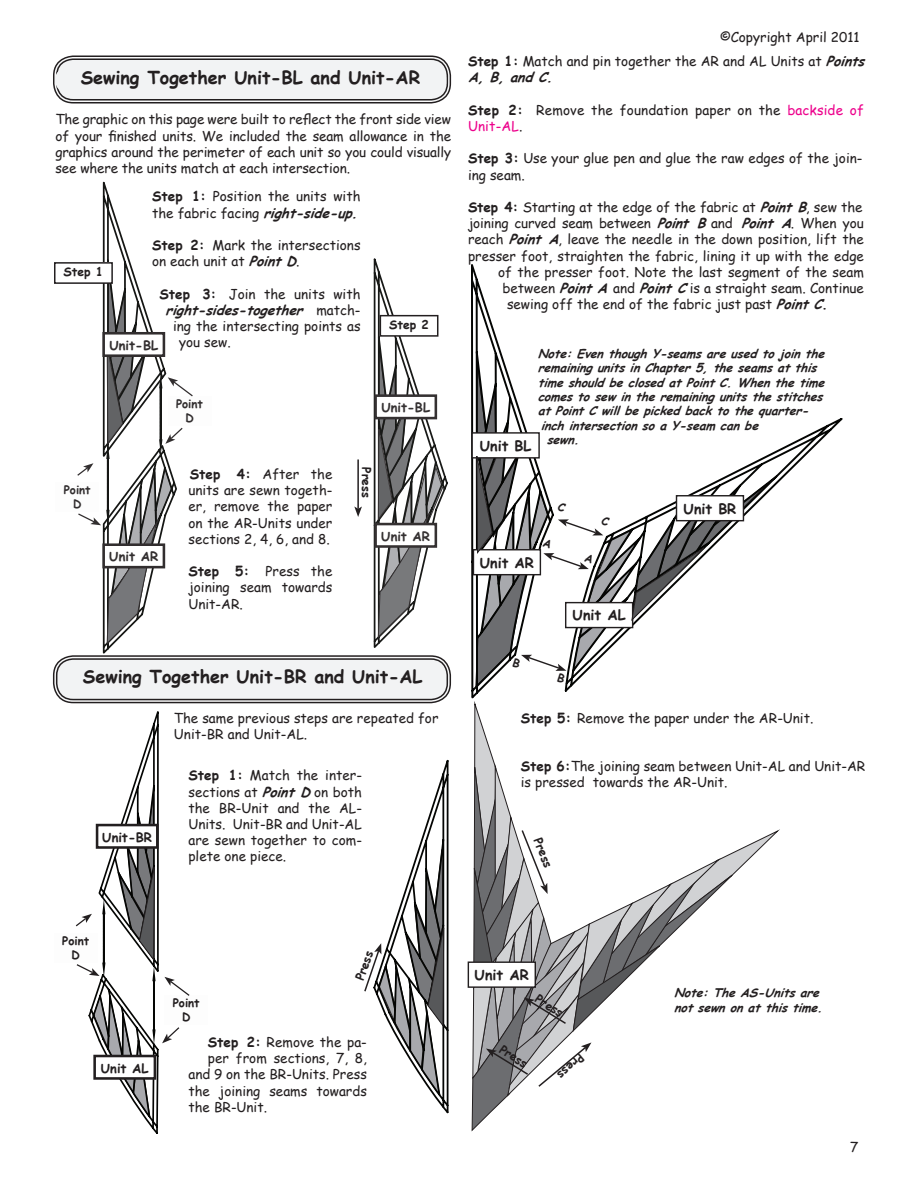
<style>
.page{position:relative;width:918px;height:1188px;background:#fff}
.page>*{position:absolute;margin:0;border:0;box-sizing:border-box;transform-origin:0 0}
.t1{font:700 18px "Comic Sans MS";color:#231f20}
.t2{font:700 14.25px "Comic Sans MS";color:#231f20}
.t3{font:13.5px/16.2px "Comic Sans MS";color:#231f20}
.t4{font:italic 700 13.5px "Comic Sans MS";color:#231f20}
.t5{font:700 12.9px "Comic Sans MS";color:#231f20}
.t6{font:italic 700 12px/14.4px "Comic Sans MS";color:#231f20}
.t7{font:700 12px "Comic Sans MS";color:#231f20}
.t8{font:700 11.55px/13.8px "Comic Sans MS";color:#231f20;text-align:center}
.s1{font-weight:700}
.s2{font-weight:700;font-style:italic}
.s3{font-weight:400;font-style:normal}
.s4{color:#ed028c}
</style>
<div class="page">
<div style="left:55px;top:58px;width:394px;height:43px;background:#f2f3f4;border-radius:18px"></div>
<div style="left:53px;top:56px;width:398px;height:48px;border:1px solid #231f20;border-radius:20px"></div>
<div style="left:56px;top:59px;width:392px;height:41px;border:1px solid #231f20;border-radius:16px"></div>
<div style="left:56px;top:69px;width:390px;height:22px;background:#f2f3f4;border-radius:9px"></div>
<div style="left:55px;top:658px;width:394px;height:43px;background:#f2f3f4;border-radius:18px"></div>
<div style="left:53px;top:655px;width:398px;height:48px;border:1px solid #231f20;border-radius:20px"></div>
<div style="left:56px;top:658px;width:392px;height:42px;border:1px solid #231f20;border-radius:16px"></div>
<div style="left:468px;top:961px;width:68px;height:27px;border:1px solid #231f20"></div>
<hr style="left:357px;top:459px;width:2px;height:50px;background:#231f20">
<svg style="left:354px;top:506px;width:8px;height:11px"></svg>
<svg style="left:77px;top:181px;width:116px;height:473px"></svg>
<svg style="left:373px;top:258px;width:75px;height:390px"></svg>
<div style="left:376px;top:524px;width:60px;height:23px;background:#fff"></div>
<div style="left:374px;top:523px;width:63px;height:25px;border:3px solid #231f20"></div>
<div style="left:376px;top:396px;width:60px;height:22px;background:#fff"></div>
<div style="left:374px;top:394px;width:63px;height:25px;border:3px solid #231f20"></div>
<div style="left:380px;top:316px;width:58px;height:20px;background:#fff"></div>
<div style="left:380px;top:315px;width:58px;height:22px;border:2px solid #231f20"></div>
<div style="left:55px;top:263px;width:57px;height:20px;background:#fff"></div>
<div style="left:54px;top:262px;width:59px;height:22px;border:2px solid #231f20"></div>
<svg style="left:75px;top:711px;width:115px;height:423px"></svg>
<svg style="left:364px;top:759px;width:85px;height:355px"></svg>
<svg style="left:779px;top:418px;width:64px;height:64px"></svg>
<svg style="left:469px;top:264px;width:310px;height:867px"></svg>
<p class="t1" style="left:81px;top:64px;width:341px">Sewing Together Unit-BL and Unit-AR</p>
<p class="t3" style="left:56px;top:111px;width:397px;text-align:justify">The graphic on this page were built to reflect the front side view of your finished units. We included the seam allowance in the graphics around the perimeter of each unit so you could visually see where the units match at each intersection.</p>
<p class="t3" style="left:152px;top:188px;width:213px"><span class="s1">Step 1:</span> Position the units with t h e fa b r i c fac i ng <span class="s2">right-side-up.</span></p>
<p class="t3" style="left:152px;top:236px;width:210px"><span class="s1">Step 2:</span> Mark the intersections on each unit at <span class="s2">PointD</span>.</p>
<p class="t3" style="left:160px;top:285px;width:203px"><span class="s1">Step 3:</span> Join the units with</p>
<p class="t4" style="left:166px;top:300px;width:197px">right-sides-together <span class="s3">m a t c h -</span></p>
<p class="t3" style="left:173px;top:317px;width:189px">ing the intersecting points as</p>
<p class="t3" style="left:179px;top:334px;width:53px">you sew.</p>
<p class="t7" style="left:64px;top:263px;width:41px">Step 1</p>
<p class="t7" style="left:389px;top:316px;width:41px">Step 2</p>
<p class="t5" style="left:109px;top:336px;width:50px">Unit-BL</p>
<p class="t8" style="left:64px;top:483px;width:28px">Point<br>D</p>
<p class="t8" style="left:176px;top:396px;width:28px">Point<br>D</p>
<p class="t5" style="left:109px;top:547px;width:50px">Unit AR</p>
<p class="t3" style="left:188px;top:465px;width:146px;text-align:justify"><span class="s1">Step 4:</span> After the units are sewn togeth&shy;er, remove the paper on the AR-Units under sections 2, 4, 6, and 8.</p>
<p class="t3" style="left:188px;top:563px;width:146px;text-align:justify"><span class="s1">Step 5:</span> Press the joining seam towards Unit-AR.</p>
<p class="t5" style="left:381px;top:398px;width:50px">Unit-BL</p>
<p class="t7" style="left:375px;top:467px;width:32px;rotate:90deg">Press</p>
<p class="t5" style="left:381px;top:527px;width:50px">Unit AR</p>
<p class="t3" style="left:720px;top:29px;width:141px">©Copyright April 2011</p>
<p class="t3" style="left:468px;top:53px;width:404px"><span class="s1">Step 1:</span> Match and pin together the AR and AL Units at <span class="s2">Points<br>A,B,andC.</span></p>
<p class="t3" style="left:468px;top:101px;width:397px"><span class="s1">Step 2:</span> Remove the foundation paper on the <span class="s4">backside of<br>Unit-AL</span>.</p>
<p class="t3" style="left:468px;top:150px;width:396px"><span class="s1">Step 3:</span> Use your glue pen and glue the raw edges of the join&shy;ing seam.</p>
<p class="t3" style="left:468px;top:199px;width:396px"><span class="s1">Step 4:</span> Starting at the edge of the fabric at <span class="s2">PointB</span>, sew the</p>
<p class="t3" style="left:468px;top:215px;width:398px">joining curved seam between <span class="s2">Point B</span>and <span class="s2">Point A</span>. When you</p>
<p class="t3" style="left:468px;top:231px;width:397px">reach <span class="s2">Point A</span>, leave the needle in the down position, lift the</p>
<p class="t3" style="left:468px;top:247px;width:398px">presser foot, straighten the fabric, lining it up with the edge</p>
<p class="t3" style="left:498px;top:263px;width:368px">of the presser foot. Note the last segment of the seam</p>
<p class="t3" style="left:503px;top:280px;width:363px">between <span class="s2">PointA</span>and <span class="s2">PointC</span>is a straight seam. Continue</p>
<p class="t3" style="left:507px;top:296px;width:323px">sewing off the end of the fabric just past <span class="s2">PointC</span><span class="s1">.</span></p>
<p class="t6" style="left:538px;top:346px;width:293px">Note:EventhoughY-seamsareusedtojointhe</p>
<p class="t6" style="left:538px;top:360px;width:286px">remainingunitsinChapter5,theseamsatthis</p>
<p class="t6" style="left:538px;top:375px;width:293px">timeshouldbeclosedatPointC.Whenthetime</p>
<p class="t6" style="left:538px;top:389px;width:292px">comestosewintheremainingunitsthestitches</p>
<p class="t6" style="left:538px;top:403px;width:278px">atPointCwillbepickedbacktothequarter-</p>
<p class="t6" style="left:541px;top:418px;width:224px">inchintersectionsoaY-seamcanbe</p>
<p class="t6" style="left:547px;top:432px;width:39px">sewn.</p>
<p class="t2" style="left:480px;top:435px;width:53px">Unit BL</p>
<p class="t2" style="left:480px;top:552px;width:56px">Unit AR</p>
<p class="t2" style="left:573px;top:605px;width:55px">Unit AL</p>
<p class="t2" style="left:684px;top:498px;width:54px">Unit BR</p>
<p class="t1" style="left:83px;top:664px;width:341px">Sewing Together Unit-BR and Unit-AL</p>
<p class="t5" style="left:102px;top:828px;width:51px">Unit-BR</p>
<p class="t3" style="left:174px;top:709px;width:266px">The same previous steps are repeated for<br>Unit-BR and Unit-AL.</p>
<p class="t3" style="left:188px;top:767px;width:175px;text-align:justify"><span class="s1">Step 1:</span> Match the inter&shy;sections at <span class="s2">PointD</span>on both the BR-Unit and the AL-Units. Unit-BR and Unit-AL are sewn together to com&shy;plete one piece.</p>
<p class="t3" style="left:521px;top:709px;width:294px"><span class="s1">Step 5:</span> Remove the paper under the AR-Unit.</p>
<p class="t3" style="left:521px;top:758px;width:346px"><span class="s1">Step 6:</span>The joining seam between Unit-AL and Unit-AR is pressed towards the AR-Unit.</p>
<p class="t7" style="left:546px;top:835px;width:32px;rotate:68deg">Press</p>
<p class="t8" style="left:62px;top:933px;width:28px">Point</p>
<p class="t8" style="left:72px;top:947px;width:10px">D</p>
<p class="t5" style="left:101px;top:1058px;width:49px">Unit AL</p>
<p class="t8" style="left:173px;top:996px;width:28px">Point</p>
<p class="t8" style="left:182px;top:1009px;width:10px">D</p>
<p class="t7" style="left:351px;top:977px;width:32px;rotate:-71deg">Press</p>
<p class="t3" style="left:208px;top:1034px;width:161px"><span class="s1">Step 2:</span> Remove the pa-</p>
<p class="t3" style="left:208px;top:1050px;width:160px">per from sections, 7, 8,</p>
<p class="t3" style="left:188px;top:1066px;width:180px">and 9 on the BR-Units. Press</p>
<p class="t3" style="left:188px;top:1082px;width:180px">the joining seams towards</p>
<p class="t3" style="left:188px;top:1098px;width:80px">the BR-Unit.</p>
<p class="t2" style="left:475px;top:964px;width:56px">Unit AR</p>
<p class="t7" style="left:541px;top:990px;width:32px;rotate:33deg">Press</p>
<p class="t7" style="left:506px;top:1041px;width:32px;rotate:33deg">Press</p>
<p class="t7" style="left:588px;top:1062px;width:32px;rotate:137deg">Press</p>
<p class="t6" style="left:674px;top:985px;width:155px">Note:TheAS-Unitsare notsewnonatthistime.</p>
<p class="t3" style="left:850px;top:1139px;width:10px">7</p>
</div>
